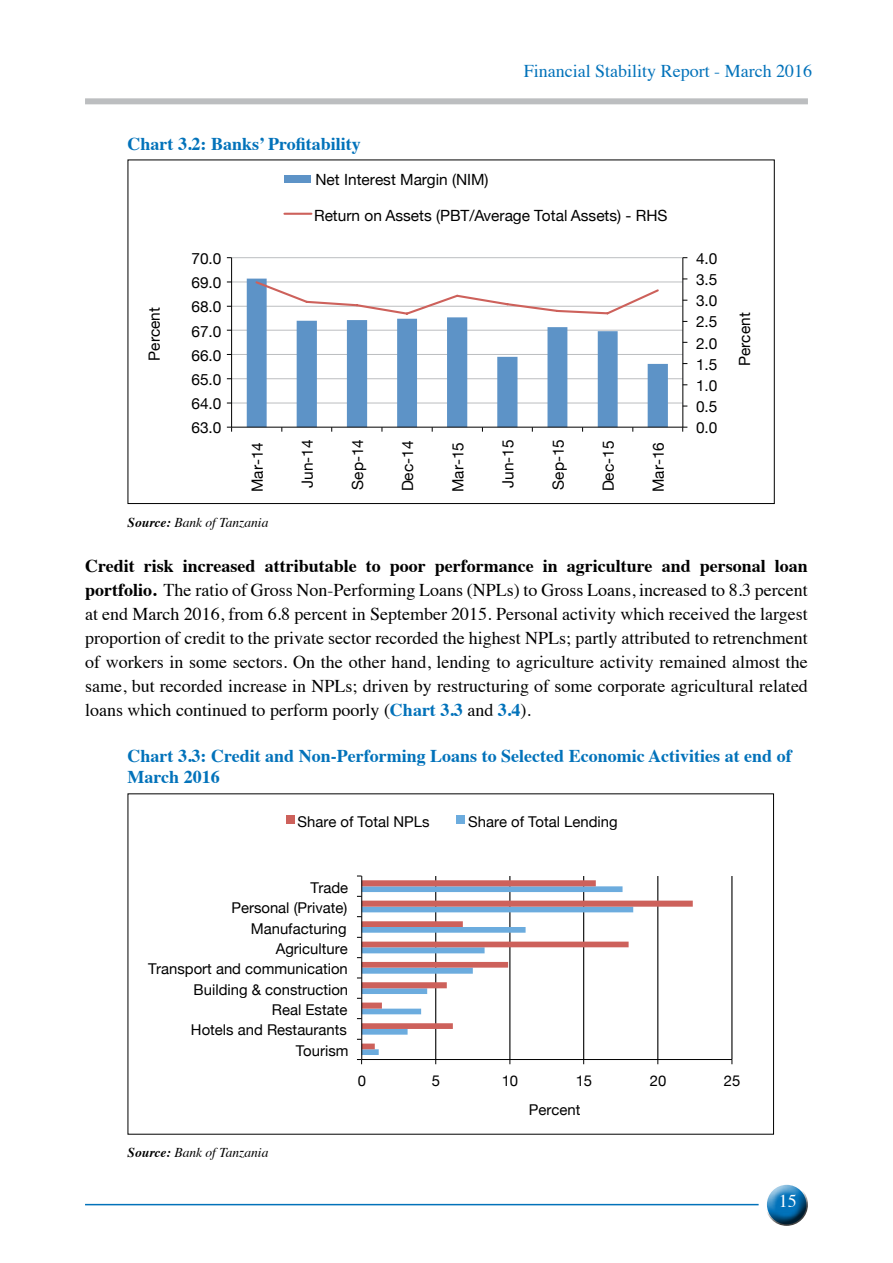
<style>
.page{position:relative;width:893px;height:1263px;background:#fff}
.page>*{position:absolute;margin:0;border:0;box-sizing:border-box;transform-origin:0 0}
.t1{font:18px/24px "Times";color:#000;text-align:justify}
.t2{font:700 18px/21.6px "Times";color:#0272ba}
.t3{font:18px "Times";color:#0272ba}
.t4{font:18px "Times";color:#fff}
.t5{font:15.45px "Helvetica Neue";color:#000}
.t6{font:14.85px "Helvetica Neue";color:#000}
.t7{font:italic 13.5px "Times";color:#000}
.s1{font-weight:700}
.s2{font-weight:700;color:#0272ba}
</style>
<div class="page">
<div style="left:85px;top:98px;width:723px;height:6px;background:#bcbec0"></div>
<hr style="left:85px;top:1204px;width:674px;height:1px;background:#0272ba">
<div style="left:764px;top:1180px;width:47px;height:32px;background:#fff;opacity:.75"></div>
<div style="left:764px;top:1189px;width:47px;height:38px;background:#000;opacity:.75"></div>
<hr style="left:232px;top:403px;width:451px;height:1px;background:#bcbec0">
<hr style="left:232px;top:378px;width:451px;height:1px;background:#bcbec0">
<hr style="left:232px;top:354px;width:451px;height:1px;background:#bcbec0">
<hr style="left:232px;top:330px;width:451px;height:1px;background:#bcbec0">
<hr style="left:232px;top:306px;width:451px;height:1px;background:#bcbec0">
<hr style="left:232px;top:282px;width:451px;height:1px;background:#bcbec0">
<hr style="left:232px;top:257px;width:451px;height:1px;background:#bcbec0">
<svg style="left:247px;top:279px;width:421px;height:148px"></svg>
<hr style="left:682px;top:258px;width:1px;height:169px;background:#000">
<hr style="left:231px;top:258px;width:1px;height:169px;background:#000">
<hr style="left:232px;top:427px;width:451px;height:1px;background:#000">
<svg style="left:682px;top:427px;width:5px;height:5px"></svg>
<svg style="left:254px;top:280px;width:407px;height:36px"></svg>
<div style="left:284px;top:175px;width:27px;height:7px;background:#5d93c7"></div>
<hr style="left:284px;top:213px;width:27px;height:2px;background:#cd615b">
<hr style="left:435px;top:876px;width:1px;height:183px;background:#000">
<hr style="left:509px;top:876px;width:1px;height:183px;background:#000">
<hr style="left:583px;top:876px;width:1px;height:183px;background:#000">
<hr style="left:657px;top:876px;width:1px;height:183px;background:#000">
<hr style="left:731px;top:876px;width:1px;height:183px;background:#000">
<svg style="left:362px;top:880px;width:331px;height:169px"></svg>
<hr style="left:362px;top:1059px;width:370px;height:1px;background:#000">
<hr style="left:361px;top:876px;width:1px;height:183px;background:#000">
<div style="left:286px;top:815px;width:8px;height:9px;background:#cd615b"></div>
<div style="left:457px;top:815px;width:8px;height:9px;background:#6cacde"></div>
<p class="t2" style="left:128px;top:131px;width:235px">Chart 3.2: Banks’ Profitability</p>
<p class="t3" style="left:524px;top:54px;width:290px">Financial Stability Report - March 2016</p>
<p class="t5" style="left:191px;top:249px;width:32px">70.0</p>
<p class="t5" style="left:191px;top:273px;width:32px">69.0</p>
<p class="t5" style="left:315px;top:171px;width:175px">Net Interest Margin (NIM)</p>
<p class="t5" style="left:314px;top:206px;width:355px">Return on Assets (PBT/Average Total Assets) - RHS</p>
<p class="t5" style="left:696px;top:249px;width:23px">4.0</p>
<p class="t5" style="left:696px;top:270px;width:23px">3.5</p>
<p class="t5" style="left:696px;top:292px;width:23px">3.0</p>
<p class="t5" style="left:191px;top:298px;width:32px">68.0</p>
<p class="t5" style="left:145px;top:361px;width:55px;rotate:-90deg">Percent</p>
<p class="t5" style="left:735px;top:366px;width:55px;rotate:-90deg">Percent</p>
<p class="t5" style="left:696px;top:313px;width:23px">2.5</p>
<p class="t5" style="left:191px;top:322px;width:32px">67.0</p>
<p class="t5" style="left:696px;top:334px;width:23px">2.0</p>
<p class="t5" style="left:191px;top:346px;width:32px">66.0</p>
<p class="t5" style="left:696px;top:355px;width:23px">1.5</p>
<p class="t5" style="left:191px;top:370px;width:32px">65.0</p>
<p class="t5" style="left:191px;top:394px;width:32px">64.0</p>
<p class="t5" style="left:191px;top:419px;width:32px">63.0</p>
<p class="t5" style="left:248px;top:492px;width:51px;rotate:-90deg">Mar-14</p>
<p class="t5" style="left:298px;top:488px;width:50px;rotate:-90deg">Jun-14</p>
<p class="t5" style="left:348px;top:490px;width:52px;rotate:-90deg">Sep-14</p>
<p class="t5" style="left:399px;top:491px;width:52px;rotate:-90deg">Dec-14</p>
<p class="t5" style="left:449px;top:492px;width:51px;rotate:-90deg">Mar-15</p>
<p class="t5" style="left:499px;top:488px;width:50px;rotate:-90deg">Jun-15</p>
<p class="t5" style="left:549px;top:490px;width:52px;rotate:-90deg">Sep-15</p>
<p class="t5" style="left:599px;top:491px;width:52px;rotate:-90deg">Dec-15</p>
<p class="t5" style="left:649px;top:492px;width:51px;rotate:-90deg">Mar-16</p>
<p class="t5" style="left:696px;top:376px;width:23px">1.0</p>
<p class="t5" style="left:696px;top:397px;width:23px">0.5</p>
<p class="t5" style="left:696px;top:419px;width:23px">0.0</p>
<p class="t7" style="left:128px;top:510px;width:142px"><span class="s1">Source:</span> Bank of Tanzania</p>
<p class="t1" style="left:85px;top:553px;width:724px"><span class="s1">Credit risk increased attributable to poor performance in agriculture and personal loan portfolio.</span> The ratio of Gross Non-Performing Loans (NPLs) to Gross Loans, increased to 8.3 percent at end March 2016, from 6.8 percent in September 2015. Personal activity which received the largest proportion of credit to the private sector recorded the highest NPLs; partly attributed to retrenchment of workers in some sectors. On the other hand, lending to agriculture activity remained almost the same, but recorded increase in NPLs; driven by restructuring of some corporate agricultural related loans which continued to perform poorly (<span class="s2">Chart 3.3</span> and <span class="s2">3.4</span>).</p>
<p class="t2" style="left:128px;top:743px;width:667px">Chart 3.3: Credit and Non-Performing Loans to Selected Economic Activities at end of<br>March 2016</p>
<p class="t6" style="left:298px;top:813px;width:134px">Share of Total NPLs</p>
<p class="t6" style="left:468px;top:813px;width:151px">Share of Total Lending</p>
<p class="t6" style="left:310px;top:878px;width:39px">Trade</p>
<p class="t6" style="left:231px;top:899px;width:118px">Personal (Private)</p>
<p class="t6" style="left:251px;top:919px;width:97px">Manufacturing</p>
<p class="t6" style="left:276px;top:940px;width:73px">Agriculture</p>
<p class="t6" style="left:148px;top:960px;width:201px">Transport and communication</p>
<p class="t6" style="left:194px;top:980px;width:156px">Building &amp; construction</p>
<p class="t6" style="left:272px;top:1001px;width:77px">Real Estate</p>
<p class="t6" style="left:191px;top:1021px;width:158px">Hotels and Restaurants</p>
<p class="t7" style="left:128px;top:1141px;width:142px"><span class="s1">Source:</span> Bank of Tanzania</p>
<p class="t6" style="left:296px;top:1042px;width:54px">Tourism</p>
<p class="t6" style="left:358px;top:1071px;width:10px">0</p>
<p class="t6" style="left:432px;top:1071px;width:10px">5</p>
<p class="t6" style="left:502px;top:1071px;width:18px">10</p>
<p class="t6" style="left:576px;top:1071px;width:18px">15</p>
<p class="t6" style="left:650px;top:1071px;width:18px">20</p>
<p class="t6" style="left:724px;top:1071px;width:18px">25</p>
<p class="t6" style="left:529px;top:1101px;width:53px">Percent</p>
<p class="t4" style="left:779px;top:1184px;width:19px">15</p>
</div>
